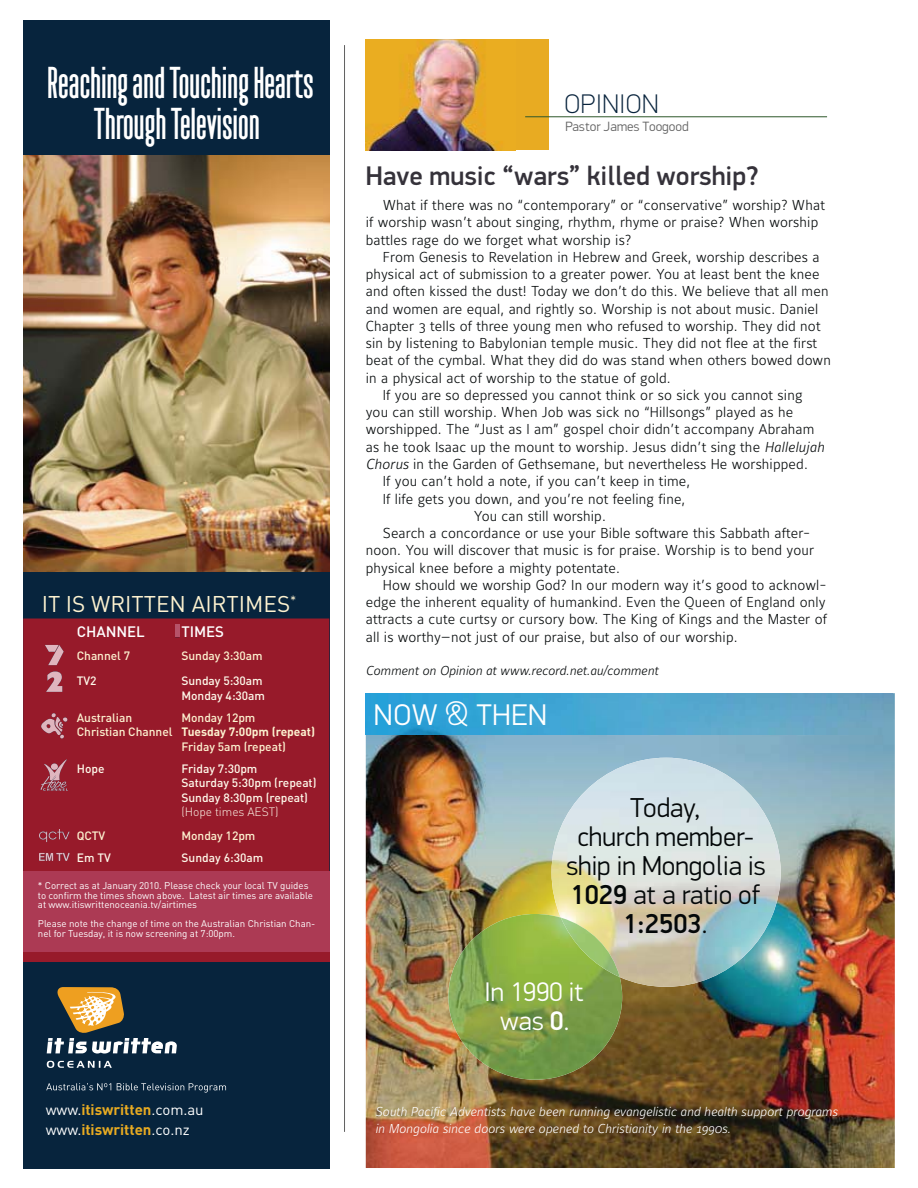
<style>
.page{position:relative;width:918px;height:1188px;background:#fff}
.page>*{position:absolute;margin:0;border:0;box-sizing:border-box;transform-origin:0 0}
.t1{font:800 condensed 39px "Pakt";letter-spacing:-.01em;color:#fff}
.t2{font:300 30px "PF Din Display Pro";letter-spacing:.02em;color:#fff}
.t3{font:300 27.45px/29px "PF Din Display Pro";color:#040809;text-align:center}
.t4{font:500 27px "PF Din Display Pro";color:#35323a}
.t5{font:300 27px/28.5px "PF Din Display Pro";color:#fff;text-align:center}
.t6{font:100 27px "PF Din Display Pro";letter-spacing:.02em;color:#09243d}
.t7{font:22.5px "DIN";color:#fdf2d0}
.t8{font:700 15px/20px "DIN";letter-spacing:-.005em;color:#e8ab22}
.t9{font:500 15px "DIN";letter-spacing:-.005em;color:#fff}
.t10{font:300 14.25px/17.2px "Maurea";letter-spacing:.01em;color:#040809}
.t11{font:300 13.5px "PF Din Display Pro";color:#616161}
.t12{font:italic 300 12.75px/17.2px "Maurea";color:#fff}
.t13{font:italic 300 12.75px "Maurea";color:#040809}
.t14{font:500 12px/14.4px "DIN";letter-spacing:-.005em;color:#fef9ea}
.t15{font:500 12px/14.4px "DIN";letter-spacing:-.005em;color:#fdf2d0}
.t16{font:700 12px "DIN";letter-spacing:-.005em;color:#fdf2d0}
.t17{font:300 12px "DIN";letter-spacing:-.005em;color:#fef9ea}
.t18{font:9.75px/9.4px "DIN";letter-spacing:-.005em;color:#fff}
.s1{font-weight:400;color:#fff}
.s2{font-style:italic}
.s3{font-weight:500}
</style>
<div class="page">
<hr style="left:344px;top:45px;width:1px;height:1087px;background:#616161">
<div style="left:366px;top:39px;width:183px;height:111px;background:#e8ab22"></div>
<hr style="left:525px;top:116px;width:302px;height:1px;background:#2e572a">
<img style="left:366px;top:693px;width:529px;height:475px">
<img style="left:366px;top:693px;width:526px;height:41px">
<img style="left:552px;top:758px;width:229px;height:229px">
<img style="left:365px;top:39px;width:1px;height:111px">
<img style="left:367px;top:39px;width:129px;height:111px">
<img style="left:448px;top:914px;width:174px;height:166px">
<img style="left:561px;top:918px;width:59px;height:59px">
<div style="left:23px;top:20px;width:306px;height:1148px;background:#07243d"></div>
<div style="left:23px;top:951px;width:306px;height:10px;background:#971a2a"></div>
<div style="left:23px;top:619px;width:306px;height:252px;background:#971a2a"></div>
<div style="left:23px;top:871px;width:306px;height:80px;background:#ac3a54"></div>
<img style="left:23px;top:155px;width:306px;height:417px">
<hr style="left:175px;top:624px;width:4px;height:13px;background:#b65369">
<svg style="left:45px;top:645px;width:19px;height:20px"></svg>
<svg style="left:46px;top:671px;width:16px;height:21px"></svg>
<svg style="left:41px;top:713px;width:27px;height:25px"></svg>
<svg style="left:41px;top:759px;width:27px;height:32px"></svg>
<svg style="left:39px;top:829px;width:31px;height:13px"></svg>
<svg style="left:39px;top:853px;width:31px;height:8px"></svg>
<svg style="left:47px;top:987px;width:130px;height:67px"></svg>
<svg style="left:47px;top:1061px;width:65px;height:7px"></svg>
<svg style="left:46px;top:1083px;width:65px;height:7px"></svg>
<svg style="left:117px;top:1083px;width:109px;height:10px"></svg>
<h1 class="t1" style="left:47px;top:65px;width:268px">Reaching and Touching Hearts</h1>
<h1 class="t1" style="left:94px;top:106px;width:168px">Through Television</h1>
<h3 class="t7" style="left:42px;top:596px;width:256px">IT IS WRITTEN AIRTIMES<sup>*</sup></h3>
<p class="t9" style="left:77px;top:623px;width:70px">CHANNEL</p>
<p class="t9" style="left:181px;top:623px;width:44px">TIMES</p>
<p class="t15" style="left:77px;top:649px;width:55px">Channel 7</p>
<p class="t15" style="left:181px;top:649px;width:83px">Sunday 3:30am</p>
<p class="t14" style="left:77px;top:674px;width:21px">TV2</p>
<p class="t14" style="left:181px;top:674px;width:85px">Sunday 5:30am<br>Monday 4:30am</p>
<p class="t15" style="left:77px;top:711px;width:97px">Australian<br>Christian Channel</p>
<p class="t15" style="left:181px;top:711px;width:76px">Monday 12pm</p>
<p class="t16" style="left:181px;top:725px;width:135px">Tuesday 7:00pm (repeat)</p>
<p class="t15" style="left:181px;top:739px;width:106px">Friday 5am (repeat)</p>
<p class="t14" style="left:77px;top:761px;width:29px">Hope</p>
<p class="t14" style="left:181px;top:761px;width:137px">Friday 7:30pm<br>Saturday 5:30pm (repeat)<br>Sunday 8:30pm (repeat)</p>
<p class="t17" style="left:181px;top:807px;width:99px">(Hope times AEST)</p>
<p class="t15" style="left:77px;top:829px;width:30px">QCTV</p>
<p class="t15" style="left:181px;top:829px;width:75px">Monday 12pm</p>
<p class="t14" style="left:77px;top:851px;width:36px">Em TV</p>
<p class="t14" style="left:181px;top:851px;width:83px">Sunday 6:30am</p>
<p class="t18" style="left:38px;top:882px;width:276px">* Correct as at January 2010. Please check your local TV guides to confirm the times shown above. Latest air times are available at www.itiswrittenoceania.tv/airtimes</p>
<p class="t18" style="left:38px;top:920px;width:279px">Please note the change of time on the Australian Christian Chan&shy;nel for Tuesday, it is now screening at 7:00pm.</p>
<p class="t8" style="left:46px;top:1100px;width:159px"><span class="s1">www.</span>itiswritten<span class="s1">.com.au www.</span>itiswritten<span class="s1">.co.nz</span></p>
<h3 class="t6" style="left:565px;top:87px;width:96px">OPINION</h3>
<p class="t11" style="left:566px;top:121px;width:125px">Pastor James Toogood</p>
<h3 class="t4" style="left:366px;top:166px;width:395px">Have music “wars” killed worship?</h3>
<p class="t10" style="left:366px;top:197px;width:461px;text-indent:17px">What if there was no “contemporary” or “conservative” worship? What if worship wasn’t about singing, rhythm, rhyme or praise? When worship battles rage do we forget what worship is?</p>
<p class="t10" style="left:383px;top:249px;width:438px">From Genesis to Revelation in Hebrew and Greek, worship describes a</p>
<p class="t10" style="left:366px;top:267px;width:455px">physical act of submission to a greater power. You at least bent the knee</p>
<p class="t10" style="left:366px;top:284px;width:464px">and often kissed the dust! Today we don’t do this. We believe that all men</p>
<p class="t10" style="left:366px;top:301px;width:454px">and women are equal, and rightly so. Worship is not about music. Daniel</p>
<p class="t10" style="left:366px;top:318px;width:456px">Chapter 3 tells of three young men who refused to worship. They did not</p>
<p class="t10" style="left:366px;top:336px;width:453px">sin by listening to Babylonian temple music. They did not flee at the first</p>
<p class="t10" style="left:366px;top:353px;width:467px">beat of the cymbal. What they did do was stand when others bowed down</p>
<p class="t10" style="left:366px;top:370px;width:306px">in a physical act of worship to the statue of gold.</p>
<p class="t10" style="left:383px;top:387px;width:421px">If you are so depressed you cannot think or so sick you cannot sing</p>
<p class="t10" style="left:366px;top:405px;width:429px">you can still worship. When Job was sick no “Hillsongs” played as he</p>
<p class="t10" style="left:366px;top:422px;width:450px">worshipped. The “Just as I am” gospel choir didn’t accompany Abraham</p>
<p class="t10" style="left:366px;top:439px;width:460px">as he took Isaac up the mount to worship. Jesus didn’t sing the <span class="s2">Hallelujah</span></p>
<p class="t10" style="left:366px;top:456px;width:444px"><span class="s2">Chorus</span> in the Garden of Gethsemane, but nevertheless He worshipped.</p>
<p class="t10" style="left:383px;top:474px;width:309px">If you can’t hold a note, if you can’t keep in time,</p>
<p class="t10" style="left:383px;top:491px;width:304px">If life gets you down, and you’re not feeling fine,</p>
<p class="t10" style="left:474px;top:508px;width:134px">You can still worship.</p>
<p class="t10" style="left:383px;top:525px;width:429px">Search a concordance or use your Bible software this Sabbath after-</p>
<p class="t10" style="left:366px;top:543px;width:450px">noon. You will discover that music is for praise. Worship is to bend your</p>
<p class="t10" style="left:366px;top:560px;width:256px">physical knee before a mighty potentate.</p>
<p class="t10" style="left:383px;top:577px;width:445px">How should we worship God? In our modern way it’s good to acknowl-</p>
<p class="t10" style="left:366px;top:594px;width:461px">edge the inherent equality of humankind. Even the Queen of England only</p>
<p class="t10" style="left:366px;top:612px;width:463px">attracts a cute curtsy or cursory bow. The King of Kings and the Master of</p>
<p class="t10" style="left:366px;top:629px;width:373px">all is worthy—not just of our praise, but also of our worship.</p>
<p class="t13" style="left:366px;top:666px;width:294px">Comment on Opinion at www.record.net.au/comment</p>
<h2 class="t2" style="left:374px;top:703px;width:175px">NOW &amp; THEN</h2>
<h3 class="t3" style="left:566px;top:796px;width:201px">Today,<br>church member&shy;ship in Mongolia is<br><span class="s3">1029</span> at a ratio of<br><span class="s3">1:2503</span>.</h3>
<h3 class="t5" style="left:485px;top:980px;width:101px">In 1990 it was <span class="s3">0</span>.</h3>
<p class="t12" style="left:375px;top:1103px;width:464px">South Pacific Adventists have been running evangelistic and health support programs in Mongolia since doors were opened to Christianity in the 1990s.</p>
</div>
